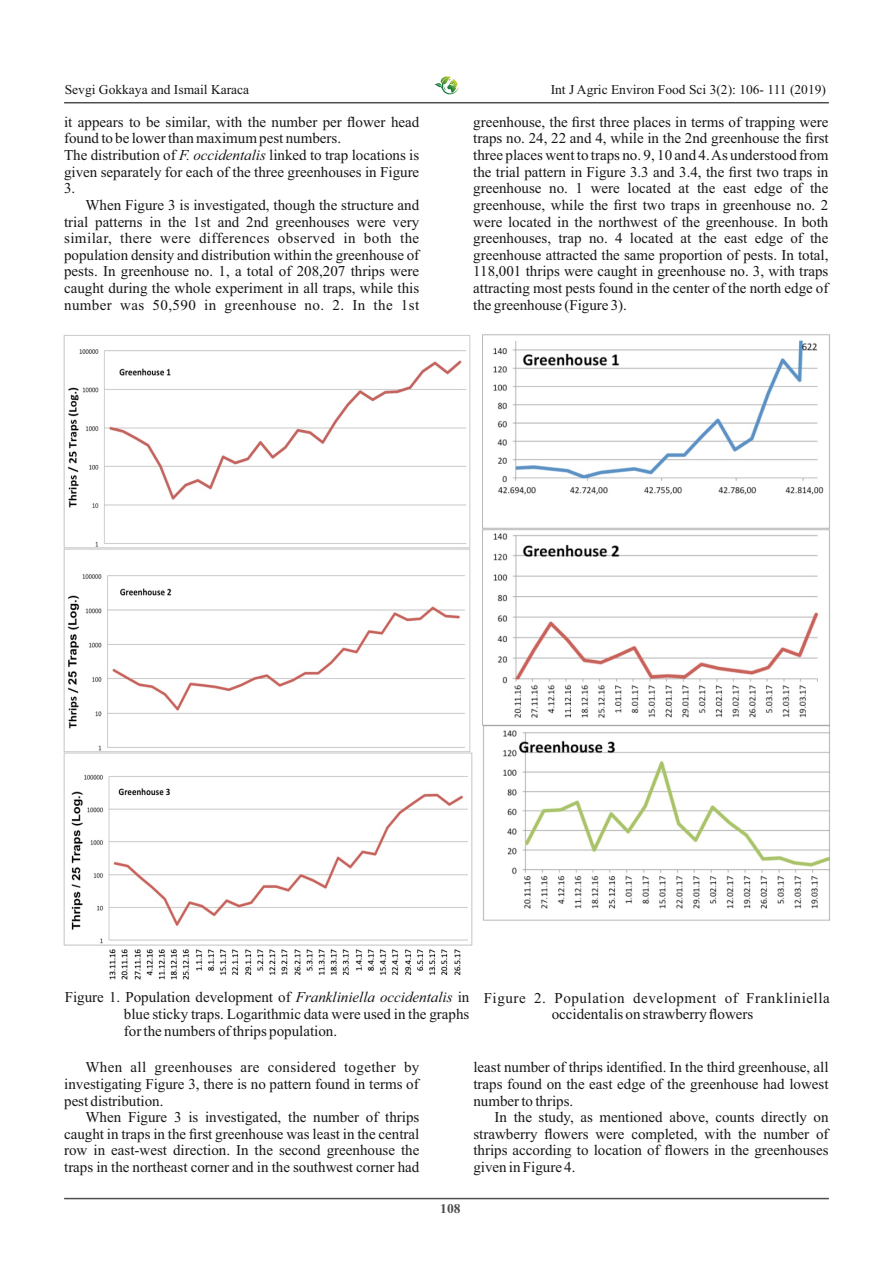
<style>
.page{position:relative;width:893px;height:1263px;background:#fff}
.page>*{position:absolute;margin:0;border:0;box-sizing:border-box;transform-origin:0 0}
.t1{font:15px/16.6px "Times New Roman";color:#151616;text-align:justify}
.t2{font:15px/16.6px "Times New Roman";letter-spacing:.04em;color:#151616;text-align:center}
.t3{font:13.5px "Times New Roman";color:#151616}
.t4{font:700 13.5px "Times New Roman";color:#4e4e4d}
.s1{font-style:italic}
</style>
<div class="page">
<hr style="left:64px;top:1198px;width:765px;height:1px;background:#4e4e4d">
<svg style="left:434px;top:76px;width:25px;height:19px"></svg>
<hr style="left:64px;top:102px;width:765px;height:1px;background:#4e4e4d">
<img style="left:63px;top:335px;width:410px;height:645px">
<img style="left:482px;top:334px;width:348px;height:587px">
<p class="t3" style="left:65px;top:84px;width:186px">Sevgi Gokkaya and Ismail Karaca</p>
<p class="t1" style="left:64px;top:115px;width:357px;text-align:left">it appears to be similar, with the number per flower head found to be lower than maximum pest numbers.<br>The distribution of <span class="s1">F. occidentalis</span> linked to trap locations is given separately for each of the three greenhouses in Figure 3.</p>
<p class="t1" style="left:64px;top:198px;width:357px;text-indent:21px">When Figure 3 is investigated, though the structure and trial patterns in the 1st and 2nd greenhouses were very similar, there were differences observed in both the population density and distribution within the greenhouse of pests. In greenhouse no. 1, a total of 208,207 thrips were caught during the whole experiment in all traps, while this number was 50,590 in greenhouse no. 2. In the 1st</p>
<p class="t3" style="left:551px;top:84px;width:277px">Int J Agric Environ Food Sci 3(2): 106- 111 (2019)</p>
<p class="t1" style="left:473px;top:115px;width:357px">greenhouse, the first three places in terms of trapping were traps no. 24, 22 and 4, while in the 2nd greenhouse the first three places went to traps no. 9, 10 and 4. As understood from the trial pattern in Figure 3.3 and 3.4, the first two traps in greenhouse no. 1 were located at the east edge of the greenhouse, while the first two traps in greenhouse no. 2 were located in the northwest of the greenhouse. In both greenhouses, trap no. 4 located at the east edge of the greenhouse attracted the same proportion of pests. In total, 118,001 thrips were caught in greenhouse no. 3, with traps attracting most pests found in the center of the north edge of the greenhouse (Figure 3).</p>
<p class="t1" style="left:124px;top:990px;width:347px;text-indent:-59px">Figure 1. Population development of <span class="s1">Frankliniella occidentalis</span> in blue sticky traps. Logarithmic data were used in the graphs for the numbers of thrips population.</p>
<p class="t2" style="left:484px;top:991px;width:348px">Figure 2. Population development of Frankliniella occidentalis on strawberry flowers</p>
<p class="t1" style="left:64px;top:1060px;width:357px;text-indent:21px">When all greenhouses are considered together by investigating Figure 3, there is no pattern found in terms of pest distribution.</p>
<p class="t1" style="left:64px;top:1110px;width:357px;text-indent:21px">When Figure 3 is investigated, the number of thrips caught in traps in the first greenhouse was least in the central row in east-west direction. In the second greenhouse the traps in the northeast corner and in the southwest corner had</p>
<p class="t1" style="left:473px;top:1060px;width:357px">least number of thrips identified. In the third greenhouse, all traps found on the east edge of the greenhouse had lowest number to thrips.</p>
<p class="t1" style="left:473px;top:1110px;width:357px;text-indent:21px">In the study, as mentioned above, counts directly on strawberry flowers were completed, with the number of thrips according to location of flowers in the greenhouses given in Figure 4.</p>
<p class="t4" style="left:440px;top:1204px;width:22px">108</p>
</div>
